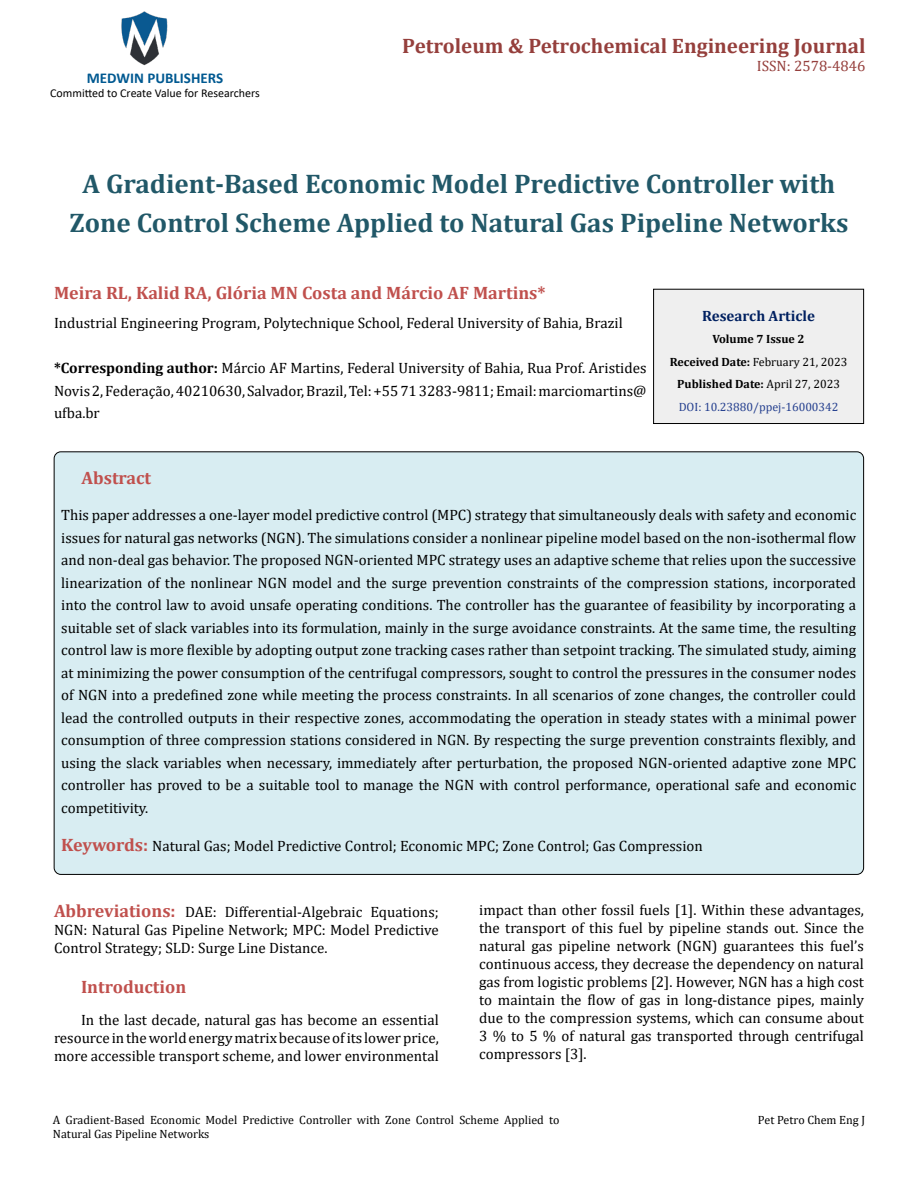
<style>
.page{position:relative;width:918px;height:1188px;background:#fff}
.page>*{position:absolute;margin:0;border:0;box-sizing:border-box;transform-origin:0 0}
.t1{font:700 27px/39px "Cambria";color:#215868;text-align:center}
.t2{font:700 21px "Cambria";color:#953f3c}
.t3{font:700 18px "Cambria";color:#c0504d}
.t4{font:15px/22.5px "Cambria";color:#000;text-align:justify}
.t5{font:700 15px "Calibri";color:#005991}
.t6{font:700 15px "Cambria";color:#002060}
.t7{font:15px "Cambria";color:#953f3c}
.t8{font:12px/14.4px "Cambria";color:#000}
.t9{font:700 12px/22.5px "Cambria";color:#000;text-align:center}
.t10{font:12px "Calibri";color:#000}
.s1{font-weight:700}
.s2{font-weight:400}
.s3{font-weight:400;color:#25408f}
.s4{font-weight:700;font-size:18px;color:#c0504d}
</style>
<div class="page">
<img style="left:121px;top:11px;width:47px;height:55px">
<div style="left:654px;top:289px;width:210px;height:135px;background:#efefef"></div>
<div style="left:653px;top:289px;width:211px;height:135px;border:1px solid #000"></div>
<div style="left:54px;top:452px;width:810px;height:422px;background:#d8edf2;border-radius:7px"></div>
<p class="t5" style="left:87px;top:67px;width:138px">MEDWIN PUBLISHERS</p>
<p class="t10" style="left:50px;top:85px;width:211px">Committed to Create Value for Researchers</p>
<h2 class="t2" style="left:402px;top:31px;width:465px">Petroleum &amp; Petrochemical Engineering Journal</h2>
<p class="t7" style="left:757px;top:57px;width:110px">ISSN: 2578-4846</p>
<h1 class="t1" style="left:69px;top:163px;width:781px">A Gradient-Based Economic Model Predictive Controller with<br>Zone Control Scheme Applied to Natural Gas Pipeline Networks</h1>
<p class="t3" style="left:54px;top:280px;width:493px">Meira RL, Kalid RA, Glória MN Costa and Márcio AF Martins*</p>
<p class="t4" style="left:54px;top:312px;width:570px">Industrial Engineering Program, Polytechnique School, Federal University of Bahia, Brazil</p>
<p class="t4" style="left:54px;top:357px;width:594px"><span class="s1">*Corresponding author:</span> Márcio AF Martins, Federal University of Bahia, Rua Prof. Aristides Novis 2, Federação, 40210630, Salvador, Brazil, Tel: +55 71 3283-9811; Email: marciomartins@ ufba.br</p>
<p class="t6" style="left:702px;top:305px;width:114px">Research Article</p>
<p class="t9" style="left:670px;top:328px;width:179px">Volume 7 Issue 2<br>Received Date: <span class="s2">February 21, 2023<br></span>Published Date: <span class="s2">April 27, 2023<br></span><span class="s3">DOI: 10.23880/ppej-16000342</span></p>
<p class="t3" style="left:82px;top:465px;width:71px">Abstract</p>
<p class="t4" style="left:61px;top:504px;width:797px">This paper addresses a one-layer model predictive control (MPC) strategy that simultaneously deals with safety and economic issues for natural gas networks (NGN). The simulations consider a nonlinear pipeline model based on the non-isothermal flow and non-deal gas behavior. The proposed NGN-oriented MPC strategy uses an adaptive scheme that relies upon the successive linearization of the nonlinear NGN model and the surge prevention constraints of the compression stations, incorporated into the control law to avoid unsafe operating conditions. The controller has the guarantee of feasibility by incorporating a suitable set of slack variables into its formulation, mainly in the surge avoidance constraints. At the same time, the resulting control law is more flexible by adopting output zone tracking cases rather than setpoint tracking. The simulated study, aiming at minimizing the power consumption of the centrifugal compressors, sought to control the pressures in the consumer nodes of NGN into a predefined zone while meeting the process constraints. In all scenarios of zone changes, the controller could lead the controlled outputs in their respective zones, accommodating the operation in steady states with a minimal power consumption of three compression stations considered in NGN. By respecting the surge prevention constraints flexibly, and using the slack variables when necessary, immediately after perturbation, the proposed NGN-oriented adaptive zone MPC controller has proved to be a suitable tool to manage the NGN with control performance, operational safe and economic competitivity.</p>
<p class="t4" style="left:61px;top:834px;width:643px"><span class="s4">Keywords:</span> Natural Gas; Model Predictive Control; Economic MPC; Zone Control; Gas Compression</p>
<p class="t4" style="left:54px;top:903px;width:386px;line-height:18px"><span class="s4">Abbreviations:</span> DAE: Differential-Algebraic Equations; NGN: Natural Gas Pipeline Network; MPC: Model Predictive Control Strategy; SLD: Surge Line Distance.</p>
<p class="t3" style="left:81px;top:975px;width:107px">Introduction</p>
<p class="t4" style="left:54px;top:1011px;width:386px;line-height:18px;text-indent:27px">In the last decade, natural gas has become an essential resource in the world energy matrix because of its lower price, more accessible transport scheme, and lower environmental</p>
<p class="t4" style="left:479px;top:900px;width:386px;line-height:18px">impact than other fossil fuels [1]. Within these advantages, the transport of this fuel by pipeline stands out. Since the natural gas pipeline network (NGN) guarantees this fuel’s continuous access, they decrease the dependency on natural gas from logistic problems [2]. However, NGN has a high cost to maintain the flow of gas in long-distance pipes, mainly due to the compression systems, which can consume about 3 % to 5 % of natural gas transported through centrifugal compressors [3].</p>
<p class="t8" style="left:53px;top:1113px;width:508px">A Gradient-Based Economic Model Predictive Controller with Zone Control Scheme Applied to<br>Natural Gas Pipeline Networks</p>
<p class="t8" style="left:758px;top:1113px;width:109px">Pet Petro Chem Eng J</p>
</div>
